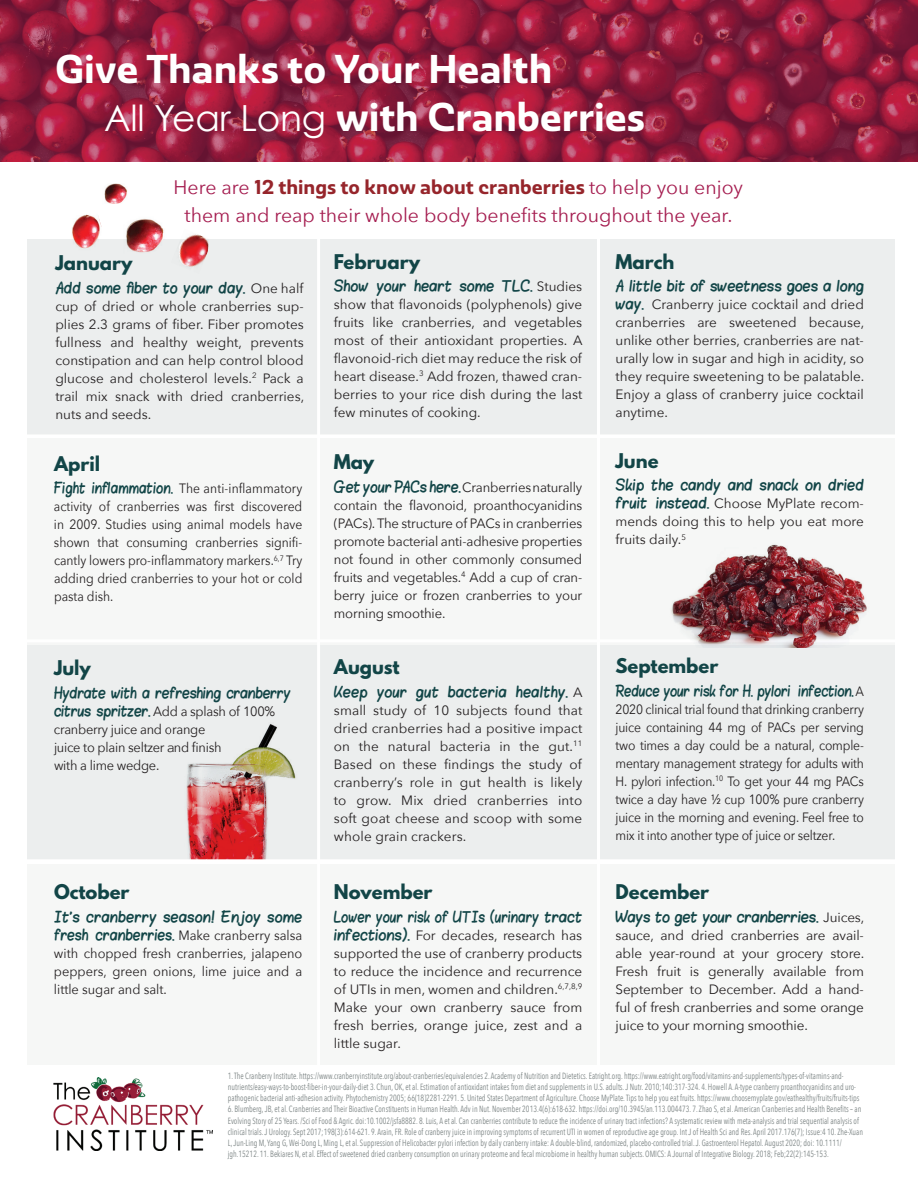
<style>
.page{position:relative;width:918px;height:1188px;background:#fff}
.page>*{position:absolute;margin:0;border:0;box-sizing:border-box;transform-origin:0 0}
.t1{font:39px/48px "Ashemore Nor Bol";letter-spacing:-.005em;color:#fff}
.t2{font:19.5px "Ashemore Nor Bol";color:#96252b}
.t3{font:19.5px "Avenir Next";color:#a51d50}
.t4{font:700 18px "League Spartan";color:#124547}
.t5{font:13.5px/18px "Avenir Next";color:#231f20;text-align:justify}
.t6{font:13.5px/18px "Avenir Next";color:#231f20;text-align:justify;scale:.9 1}
.t7{font:13.5px/18px "Avenir Next";color:#231f20;text-align:justify;scale:.95 1}
.t8{font:13.5px/18px "Avenir Next";letter-spacing:-.02em;color:#231f20;scale:.95 1}
.t9{font:12px "Blokletters Viltstift";color:#124547}
.t10{font:12px "Blokletters Viltstift";color:#124547;scale:.9 1}
.t11{font:12px "Blokletters Viltstift";letter-spacing:-.02em;color:#124547;scale:.95 1}
.t12{font:9px/11.2px "Avenir Next Condensed";color:#7e8686;scale:.87 1}
.s1{font-family:"Century Gothic";font-size:36px}
.s2{font-family:"Avenir Next";color:#a51d50}
.s3{font-family:"Avenir Next";font-size:13.5px;color:#231f20}
.s4{font-family:"Blokletters Viltstift";font-size:12px;color:#124547}
</style>
<div class="page">
<svg style="left:0;top:0;width:918px;height:162px;background:#961f3f"></svg>
<div style="left:27px;top:239px;width:867px;height:199px;background:#eceeee"></div>
<div style="left:27px;top:434px;width:867px;height:220px;background:#f6f7f6"></div>
<div style="left:27px;top:645px;width:867px;height:215px;background:#eceeee"></div>
<div style="left:27px;top:864px;width:867px;height:201px;background:#f6f7f6"></div>
<img style="left:72px;top:214px;width:29px;height:35px">
<img style="left:200px;top:235px;width:9px;height:29px">
<img style="left:179px;top:234px;width:21px;height:33px">
<svg style="left:126px;top:219px;width:37px;height:34px"></svg>
<img style="left:113px;top:183px;width:14px;height:13px">
<svg style="left:104px;top:184px;width:22px;height:20px"></svg>
<hr style="left:317px;top:238px;width:3px;height:833px;background:#fff">
<hr style="left:27px;top:435px;width:875px;height:3px;background:#fff">
<hr style="left:27px;top:639px;width:875px;height:3px;background:#fff">
<hr style="left:597px;top:238px;width:3px;height:833px;background:#fff">
<img style="left:671px;top:544px;width:196px;height:104px">
<img style="left:186px;top:724px;width:110px;height:135px">
<hr style="left:27px;top:859px;width:875px;height:3px;background:#fff">
<img style="left:53px;top:1077px;width:160px;height:73px">
<h1 class="t1" style="left:104px;top:45px;width:543px;text-indent:-49px">Give Thanks to Your Health<br><span class="s1">All Year Long</span> with Cranberries</h1>
<h2 class="t2" style="left:174px;top:175px;width:571px"><span class="s2">Here are</span> 12 things to know about cranberries <span class="s2">to help you enjoy</span></h2>
<h2 class="t3" style="left:185px;top:199px;width:550px">them and reap their whole body benefits throughout the year.</h2>
<h3 class="t4" style="left:55px;top:249px;width:79px">January</h3>
<p class="t9" style="left:55px;top:278px;width:250px">Add some fiber to your day. <span class="s3">One half</span></p>
<p class="t5" style="left:55px;top:296px;width:250px">cup of dried or whole cranberries sup&shy;plies 2.3 grams of fiber. Fiber promotes fullness and healthy weight, prevents constipation and can help control blood glucose and cholesterol levels.<sup>2</sup> Pack a trail mix snack with dried cranberries, nuts and seeds.</p>
<h3 class="t4" style="left:54px;top:450px;width:48px">April</h3>
<p class="t6" style="left:54px;top:479px;width:278px"><span class="s4">Fight inflammation.</span> The anti-inflammatory activity of cranberries was first discovered in 2009. Studies using animal models have shown that consuming cranberries signifi&shy;cantly lowers pro-inflammatory markers.<sup>6,7</sup> Try adding dried cranberries to your hot or cold pasta dish.</p>
<h3 class="t4" style="left:54px;top:654px;width:38px">July</h3>
<p class="t11" style="left:54px;top:683px;width:251px">Hydrate with a refreshing cranberry</p>
<p class="t8" style="left:54px;top:701px;width:234px"><span class="s4">citrus spritzer.</span> Add a splash of 100% cranberry juice and orange<br>juice to plain seltzer and finish<br>with a lime wedge.</p>
<h3 class="t4" style="left:54px;top:878px;width:77px">October</h3>
<p class="t9" style="left:54px;top:907px;width:250px">It’s cranberry season! Enjoy some</p>
<p class="t7" style="left:54px;top:925px;width:263px"><span class="s4">fresh cranberries.</span> Make cranberry salsa with chopped fresh cranberries, jalapeno peppers, green onions, lime juice and a little sugar and salt.</p>
<h3 class="t4" style="left:334px;top:247px;width:88px">February</h3>
<p class="t9" style="left:334px;top:276px;width:250px">Show your heart some TLC. <span class="s3">Studies</span></p>
<p class="t5" style="left:334px;top:295px;width:250px">show that flavonoids (polyphenols) give fruits like cranberries, and vegetables most of their antioxidant properties. A flavonoid-rich diet may reduce the risk of heart disease.<sup>3</sup> Add frozen, thawed cran&shy;berries to your rice dish during the last few minutes of cooking.</p>
<h3 class="t4" style="left:334px;top:448px;width:42px">May</h3>
<p class="t5" style="left:334px;top:478px;width:250px"><span class="s4">Get your PACs here.</span> Cranberries naturally contain the flavonoid, proanthocyanidins (PACs). The structure of PACs in cranberries promote bacterial anti-adhesive properties not found in other commonly consumed fruits and vegetables.<sup>4</sup> Add a cup of cran&shy;berry juice or frozen cranberries to your morning smoothie.</p>
<h3 class="t4" style="left:334px;top:653px;width:67px">August</h3>
<p class="t9" style="left:334px;top:682px;width:250px">Keep your gut bacteria healthy. <span class="s3">A</span></p>
<p class="t5" style="left:334px;top:700px;width:250px">small study of 10 subjects found that dried cranberries had a positive impact on the natural bacteria in the gut.<sup>11<br></sup>Based on these findings the study of cranberry’s role in gut health is likely to grow. Mix dried cranberries into soft goat cheese and scoop with some whole grain crackers.</p>
<h3 class="t4" style="left:334px;top:878px;width:100px">November</h3>
<p class="t10" style="left:334px;top:907px;width:278px">Lower your risk of UTIs (urinary tract</p>
<p class="t5" style="left:334px;top:925px;width:250px"><span class="s4">infections).</span> For decades, research has supported the use of cranberry products to reduce the incidence and recurrence of UTIs in men, women and children.<sup>6,7,8,9<br></sup>Make your own cranberry sauce from fresh berries, orange juice, zest and a little sugar.</p>
<h3 class="t4" style="left:616px;top:247px;width:60px">March</h3>
<p class="t9" style="left:616px;top:276px;width:250px">A little bit of sweetness goes a long</p>
<p class="t5" style="left:616px;top:295px;width:250px"><span class="s4">way.</span> Cranberry juice cocktail and dried cranberries are sweetened because, unlike other berries, cranberries are nat&shy;urally low in sugar and high in acidity, so they require sweetening to be palatable.<br>Enjoy a glass of cranberry juice cocktail anytime.</p>
<h3 class="t4" style="left:616px;top:446px;width:45px">June</h3>
<p class="t9" style="left:616px;top:475px;width:250px">Skip the candy and snack on dried</p>
<p class="t5" style="left:616px;top:494px;width:250px"><span class="s4">fruit instead.</span> Choose MyPlate recom&shy;mends doing this to help you eat more fruits daily.<sup>5</sup></p>
<h3 class="t4" style="left:616px;top:652px;width:104px">September</h3>
<p class="t10" style="left:616px;top:681px;width:278px">Reduce your risk for H. pylori infection. <span class="s3">A</span></p>
<p class="t6" style="left:616px;top:699px;width:278px">2020 clinical trial found that drinking cranberry juice containing 44 mg of PACs per serving two times a day could be a natural, comple&shy;mentary management strategy for adults with H. pylori infection.<sup>10</sup> To get your 44 mg PACs twice a day have ½ cup 100% pure cranberry juice in the morning and evening. Feel free to mix it into another type of juice or seltzer.</p>
<h3 class="t4" style="left:616px;top:878px;width:95px">December</h3>
<p class="t9" style="left:616px;top:907px;width:250px">Ways to get your cranberries. <span class="s3">Juices,</span></p>
<p class="t5" style="left:616px;top:925px;width:250px">sauce, and dried cranberries are avail&shy;able year-round at your grocery store.<br>Fresh fruit is generally available from September to December. Add a hand&shy;ful of fresh cranberries and some orange juice to your morning smoothie.</p>
<p class="t12" style="left:228px;top:1069px;width:728px">1. The Cranberry Institute. https://www.cranberryinstitute.org/about-cranberries/equivalencies 2. Academy of Nutrition and Dietetics. Eatright.org. https://www.eatright.org/food/vitamins-and-supplements/types-of-vitamins-and&shy;nutrients/easy-ways-to-boost-fiber-in-your-daily-diet 3. Chun, OK, et al. Estimation of antioxidant intakes from diet and supplements in U.S. adults. J Nutr. 2010;140:317-324. 4. Howell A. A-type cranberry proanthocyanidins and uro&shy;pathogenic bacterial anti-adhesion activity. Phytochemistry 2005; 66(18)2281-2291. 5. United States Department of Agriculture. Choose MyPlate. Tips to help you eat fruits. https://www.choosemyplate.gov/eathealthy/fruits/fruits-tips</p>
<p class="t12" style="left:228px;top:1103px;width:732px">6. Blumberg, JB, et al. Cranberries and Their Bioactive Constituents in Human Health. Adv in Nut. November 2013.4(6):618-632. https://doi.org/10.3945/an.113.004473. 7. Zhao S, et al. American Cranberries and Health Benefits – an Evolving Story of 25 Years. /Sci of Food &amp; Agric. doi:10.1002/jsfa8882. 8. Luis, A et al. Can cranberries contribute to reduce the incidence of urinary tract infections? A systematic review with meta-analysis and trial sequential analysis of clinical trials. J Urology. Sept 2017;198(3):614-621. 9. Arain, FR. Role of cranberry juice in improving symptoms of recurrent UTI in women of reproductive age group. Int J of Health Sci and Res. April 2017.176(7); Issue:4 10. Zhe-Xuan L, Jun-Ling M, Yang G, Wei-Dong L, Ming L, et al. Suppression of Helicobacter pylori infection by daily cranberry intake: A double-blind, randomized, placebo-controlled trial. J. Gastroenterol Hepatol. August 2020; doi: 10.1111/ jgh.15212. 11. Bekiares N, et al. Effect of sweetened dried cranberry consumption on urinary proteome and fecal microbiome in healthy human subjects. OMICS: A Journal of Integrative Biology. 2018; Feb;22(2):145-153.</p>
</div>
